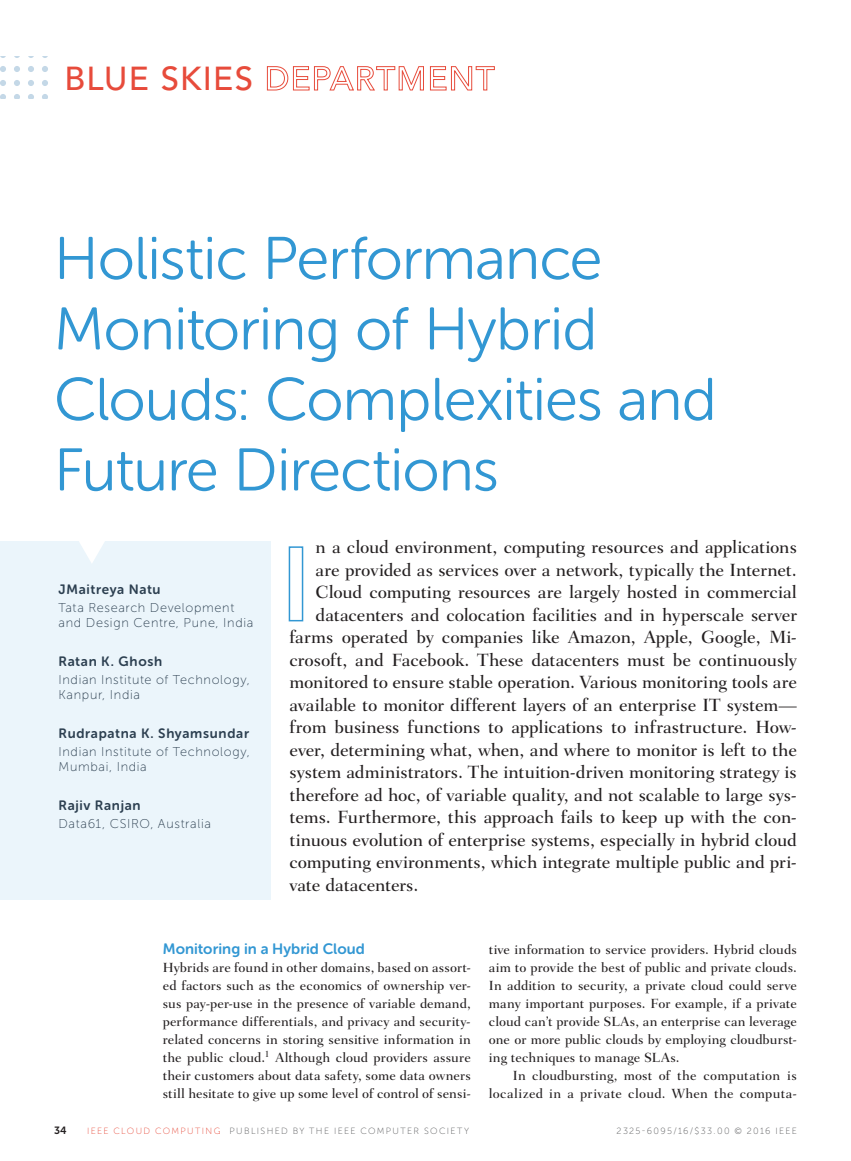
<style>
.page{position:relative;width:851px;height:1161px;background:#fff}
.page>*{position:absolute;margin:0;border:0;box-sizing:border-box;transform-origin:0 0}
.t1{font:60px/70.5px "Museo Sans Rounded 300";letter-spacing:-.015em;color:#3297d3}
.t2{font:500 33px "Avenir LT Std";letter-spacing:.035em;color:#e74b3b}
.t3{font:500 18px "Fairfield LT Std";letter-spacing:-.005em;color:#231f20}
.t4{font:15px "Museo Sans Rounded 700";letter-spacing:.005em;color:#3297d3}
.t5{font:500 13.5px/18px "Fairfield LT Std";letter-spacing:.01em;color:#231f20;text-align:justify}
.t6{font:13.5px "Museo Sans Rounded 700";letter-spacing:.05em;color:#2c3f50}
.t7{font:12.75px/15.3px "Museo Sans 100";letter-spacing:.05em;color:#2c3f50}
.t8{font:10.5px "Museo Sans 700";color:#231f20}
.t9{font:9px "Museo Sans 100";letter-spacing:.15em;color:#57585a}
.s1{color:#e74b3b}
</style>
<div class="page">
<div style="left:0;top:541px;width:271px;height:359px;background:#ebf5fb"></div>
<svg style="left:79px;top:541px;width:26px;height:22px"></svg>
<div style="left:289px;top:546px;width:14px;height:75px;border:2px solid #3297d3"></div>
<svg style="left:267px;top:66px;width:228px;height:25px"></svg>
<svg style="left:0;top:57px;width:48px;height:41px"></svg>
<h2 class="t2" style="left:64px;top:60px;width:190px">BLUE SKIES</h2>
<h1 class="t1" style="left:54px;top:224px;width:664px">Holistic Performance<br>Monitoring of Hybrid<br>Clouds: Complexities and<br>Future Directions</h1>
<p class="t6" style="left:58px;top:582px;width:103px">JMaitreya Natu</p>
<p class="t7" style="left:58px;top:600px;width:196px">Tata Research Development and Design Centre, Pune, India</p>
<p class="t6" style="left:58px;top:654px;width:105px">Ratan K. Ghosh</p>
<p class="t7" style="left:58px;top:672px;width:193px">Indian Institute of Technology,<br>Kanpur, India</p>
<p class="t6" style="left:58px;top:726px;width:192px">Rudrapatna K. Shyamsundar</p>
<p class="t7" style="left:58px;top:744px;width:193px">Indian Institute of Technology,<br>Mumbai, India</p>
<p class="t6" style="left:58px;top:798px;width:84px">Rajiv Ranjan</p>
<p class="t7" style="left:58px;top:816px;width:154px">Data61, CSIRO, Australia</p>
<p class="t3" style="left:315px;top:537px;width:483px">n a cloud environment, computing resources and applications</p>
<p class="t3" style="left:315px;top:559px;width:482px">are provided as services over a network, typically the Internet.</p>
<p class="t3" style="left:315px;top:582px;width:483px">Cloud computing resources are largely hosted in commercial</p>
<p class="t3" style="left:315px;top:604px;width:483px">datacenters and colocation facilities and in hyperscale server</p>
<p class="t3" style="left:289px;top:627px;width:509px">farms operated by companies like Amazon, Apple, Google, Mi-</p>
<p class="t3" style="left:289px;top:649px;width:509px">crosoft, and Facebook. These datacenters must be continuously</p>
<p class="t3" style="left:289px;top:672px;width:509px">monitored to ensure stable operation. Various monitoring tools are</p>
<p class="t3" style="left:289px;top:694px;width:509px">available to monitor different layers of an enterprise IT system—</p>
<p class="t3" style="left:289px;top:717px;width:509px">from business functions to applications to infrastructure. How-</p>
<p class="t3" style="left:289px;top:739px;width:509px">ever, determining what, when, and where to monitor is left to the</p>
<p class="t3" style="left:289px;top:762px;width:509px">system administrators. The intuition-driven monitoring strategy is</p>
<p class="t3" style="left:289px;top:784px;width:509px">therefore ad hoc, of variable quality, and not scalable to large sys-</p>
<p class="t3" style="left:289px;top:807px;width:509px">tems. Furthermore, this approach fails to keep up with the con-</p>
<p class="t3" style="left:289px;top:829px;width:509px">tinuous evolution of enterprise systems, especially in hybrid cloud</p>
<p class="t3" style="left:289px;top:852px;width:509px">computing environments, which integrate multiple public and pri-</p>
<p class="t3" style="left:289px;top:874px;width:130px">vate datacenters.</p>
<p class="t4" style="left:163px;top:940px;width:204px">Monitoring in a Hybrid Cloud</p>
<p class="t5" style="left:163px;top:959px;width:309px">Hybrids are found in other domains, based on assort&shy;ed factors such as the economics of ownership ver&shy;sus pay-per-use in the presence of variable demand, performance differentials, and privacy and security&shy;related concerns in storing sensitive information in the public cloud.<sup>1</sup> Although cloud providers assure their customers about data safety, some data owners still hesitate to give up some level of control of sensi-</p>
<p class="t5" style="left:489px;top:941px;width:309px">tive information to service providers. Hybrid clouds aim to provide the best of public and private clouds.<br>In addition to security, a private cloud could serve many important purposes. For example, if a private cloud can’t provide SLAs, an enterprise can leverage one or more public clouds by employing cloudburst&shy;ing techniques to manage SLAs.</p>
<p class="t5" style="left:489px;top:1067px;width:309px;text-align:right">In cloudbursting, most of the computation is localized in a private cloud. When the computa-</p>
<p class="t8" style="left:54px;top:1125px;width:14px">34</p>
<p class="t9" style="left:87px;top:1126px;width:384px"><span class="s1">IEEE CLOUD COMPUTING</span> PUBLISHED BY THE IEEE COMPUTER SOCIETY</p>
<p class="t9" style="left:616px;top:1126px;width:182px">2325-6095/16/$33.00 © 2016 IEEE</p>
</div>
